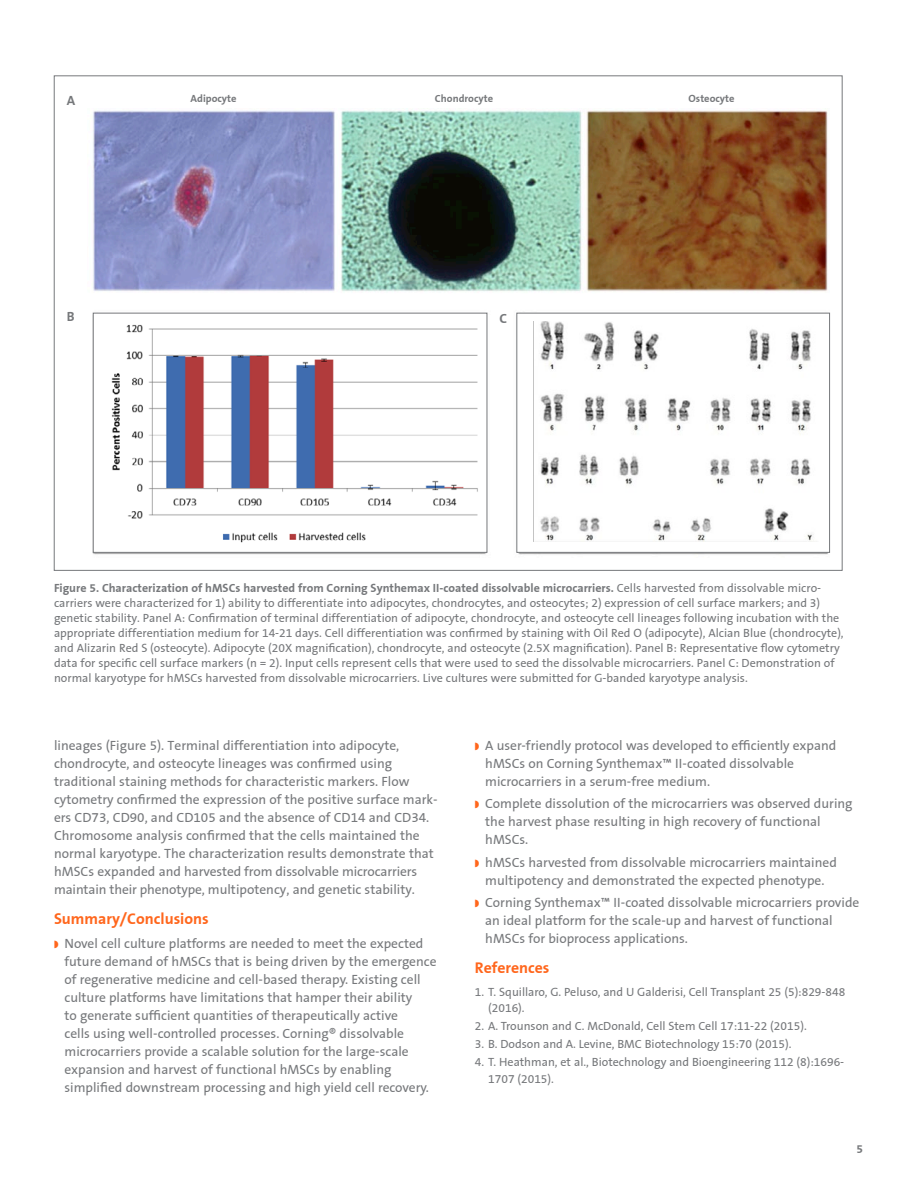
<style>
.page{position:relative;width:918px;height:1188px;background:#fff}
.page>*{position:absolute;margin:0;border:0;box-sizing:border-box;transform-origin:0 0}
.A_Head{font:700 15.75px "Corning Sans";color:#ff661c}
.Body{font:13.5px/18px "Corning Sans";color:#76787b}
.t1{font:700 13.5px "Corning Sans";color:#76787b}
.t2{font:12px/15px "Corning Sans";color:#76787b}
.t3{font:700 12px "Corning Sans";color:#76787b}
.t4{font:700 10.5px "Corning Sans";color:#76787b}
.s1{font-weight:700}
.s2{color:#ff661c}
</style>
<div class="page">
<img style="left:92px;top:108px;width:737px;height:447px">
<div style="left:93px;top:313px;width:394px;height:240px;background:#fff;border:1px solid #76787b"></div>
<img style="left:111px;top:324px;width:367px;height:219px">
<div style="left:517px;top:313px;width:313px;height:240px;background:#fff;border:1px solid #76787b"></div>
<img style="left:540px;top:322px;width:274px;height:219px">
<p class="t1" style="left:67px;top:92px;width:10px">A</p>
<p class="t4" style="left:191px;top:92px;width:47px">Adipocyte</p>
<p class="t4" style="left:435px;top:92px;width:60px">Chondrocyte</p>
<p class="t4" style="left:689px;top:92px;width:47px">Osteocyte</p>
<p class="t1" style="left:67px;top:308px;width:9px">B</p>
<p class="t1" style="left:500px;top:310px;width:9px">C</p>
<p class="t2" style="left:54px;top:581px;width:791px"><span class="s1">Figure 5. Characterization of hMSCs harvested from Corning Synthemax II-coated dissolvable microcarriers.</span> Cells harvested from dissolvable micro&shy;carriers were characterized for 1) ability to differentiate into adipocytes, chondrocytes, and osteocytes; 2) expression of cell surface markers; and 3) genetic stability. Panel A: Confirmation of terminal differentiation of adipocyte, chondrocyte, and osteocyte cell lineages following incubation with the appropriate differentiation medium for 14-21 days. Cell differentiation was confirmed by staining with Oil Red O (adipocyte), Alcian Blue (chondrocyte), and Alizarin Red S (osteocyte). Adipocyte (20X magnification), chondrocyte, and osteocyte (2.5X magnification). Panel B: Representative flow cytometry data for specific cell surface markers (n = 2). Input cells represent cells that were used to seed the dissolvable microcarriers. Panel C: Demonstration of normal karyotype for hMSCs harvested from dissolvable microcarriers. Live cultures were submitted for G-banded karyotype analysis.</p>
<p class="Body" style="left:54px;top:736px;width:385px">lineages (Figure 5). Terminal differentiation into adipocyte, chondrocyte, and osteocyte lineages was confirmed using traditional staining methods for characteristic markers. Flow cytometry confirmed the expression of the positive surface mark&shy;ers CD73, CD90, and CD105 and the absence of CD14 and CD34.<br>Chromosome analysis confirmed that the cells maintained the normal karyotype. The characterization results demonstrate that hMSCs expanded and harvested from dissolvable microcarriers maintain their phenotype, multipotency, and genetic stability.</p>
<p class="A_Head" style="left:54px;top:909px;width:156px">Summary/Conclusions</p>
<p class="Body" style="left:64px;top:934px;width:374px;text-indent:-10px"><span class="s2">◗</span> Novel cell culture platforms are needed to meet the expected future demand of hMSCs that is being driven by the emergence of regenerative medicine and cell-based therapy. Existing cell culture platforms have limitations that hamper their ability<br>to generate sufficient quantities of therapeutically active<br>cells using well-controlled processes. Corning® dissolvable microcarriers provide a scalable solution for the large-scale expansion and harvest of functional hMSCs by enabling simplified downstream processing and high yield cell recovery.</p>
<p class="Body" style="left:485px;top:736px;width:353px;text-indent:-10px"><span class="s2">◗</span> A user-friendly protocol was developed to efficiently expand hMSCs on Corning Synthemax™ II-coated dissolvable microcarriers in a serum-free medium.</p>
<p class="Body" style="left:485px;top:795px;width:369px;text-indent:-10px"><span class="s2">◗</span> Complete dissolution of the microcarriers was observed during the harvest phase resulting in high recovery of functional hMSCs.</p>
<p class="Body" style="left:475px;top:853px;width:364px;text-align:center"><span class="s2">◗</span> hMSCs harvested from dissolvable microcarriers maintained multipotency and demonstrated the expected phenotype.</p>
<p class="Body" style="left:485px;top:894px;width:376px;text-indent:-10px"><span class="s2">◗</span> Corning Synthemax™ II-coated dissolvable microcarriers provide an ideal platform for the scale-up and harvest of functional hMSCs for bioprocess applications.</p>
<p class="A_Head" style="left:475px;top:959px;width:76px">References</p>
<p class="t2" style="left:488px;top:984px;width:359px;line-height:16.5px;text-indent:-14px">1. T. Squillaro, G. Peluso, and U Galderisi, Cell Transplant 25 (5):829-848 (2016).</p>
<p class="t2" style="left:475px;top:1019px;width:333px">2. A. Trounson and C. McDonald, Cell Stem Cell 17:11-22 (2015).</p>
<p class="t2" style="left:475px;top:1037px;width:318px">3. B. Dodson and A. Levine, BMC Biotechnology 15:70 (2015).</p>
<p class="t2" style="left:488px;top:1054px;width:358px;line-height:16.5px;text-indent:-14px">4. T. Heathman, et al., Biotechnology and Bioengineering 112 (8):1696-<br>1707 (2015).</p>
<p class="t3" style="left:857px;top:1142px;width:8px">5</p>
</div>
